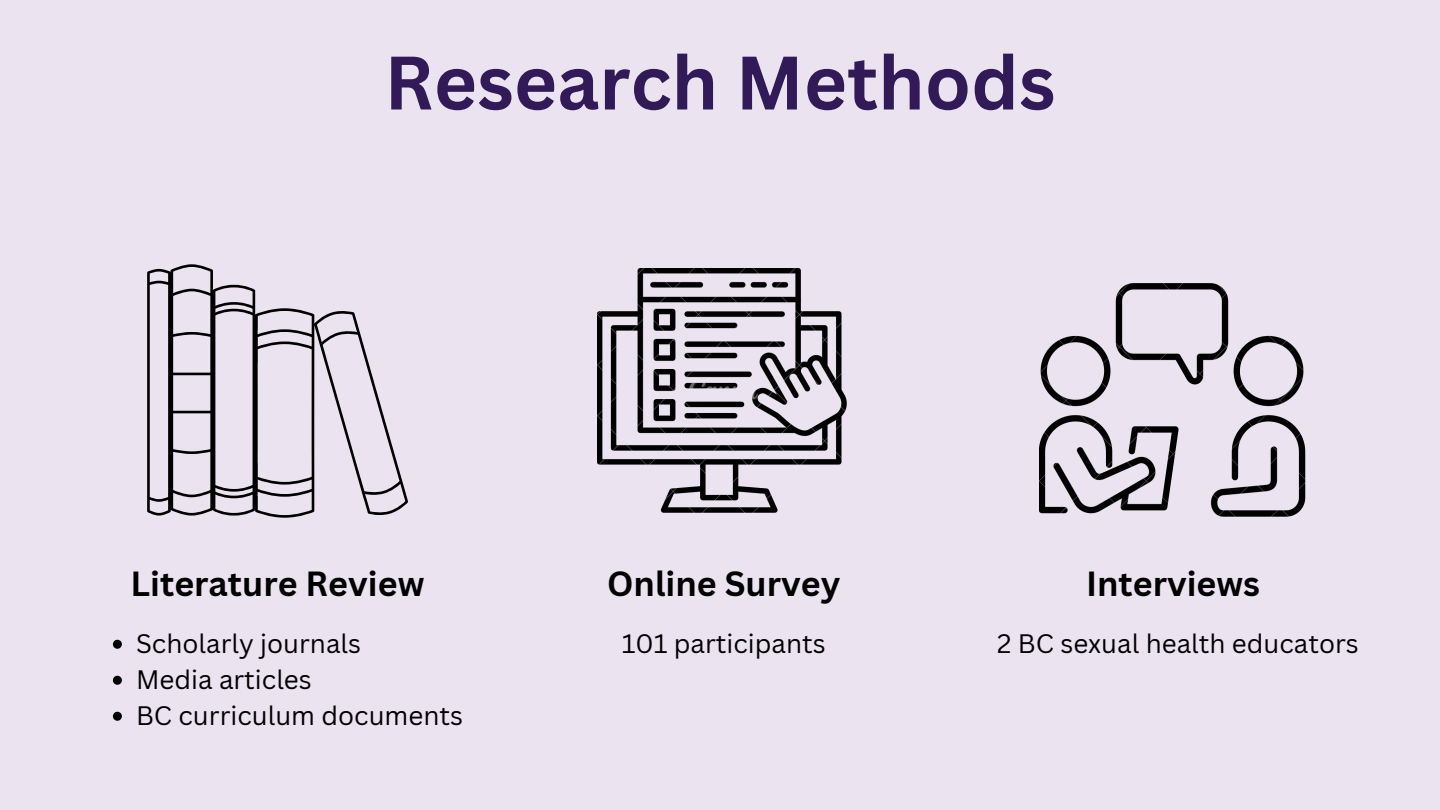
<style>
.page{position:relative;width:1440px;height:810px;background:#ece3f1}
.page>*{position:absolute;margin:0;border:0;box-sizing:border-box;transform-origin:0 0}
.t1{font:700 74px "Canva Sans";color:#311a57}
.t2{font:700 34px "Canva Sans";color:#000}
.t3{font:26px "Canva Sans";color:#000}
</style>
<div class="page">
<svg style="left:147px;top:264px;width:261px;height:254px"></svg>
<img style="left:1040px;top:284px;width:266px;height:233px">
<img style="left:598px;top:269px;width:249px;height:244px">
<svg style="left:113px;top:640px;width:9px;height:9px"></svg>
<svg style="left:113px;top:676px;width:9px;height:9px"></svg>
<svg style="left:113px;top:712px;width:9px;height:9px"></svg>
<p class="t1" style="left:384px;top:30px;width:673px">Research Methods</p>
<p class="t2" style="left:131px;top:559px;width:295px">Literature Review</p>
<p class="t2" style="left:607px;top:559px;width:235px">Online Survey</p>
<p class="t2" style="left:1086px;top:559px;width:176px">Interviews</p>
<p class="t3" style="left:136px;top:625px;width:227px">Scholarly journals</p>
<p class="t3" style="left:622px;top:625px;width:206px">101 participants</p>
<p class="t3" style="left:997px;top:625px;width:363px">2 BC sexual health educators</p>
<p class="t3" style="left:136px;top:661px;width:177px">Media articles</p>
<p class="t3" style="left:136px;top:697px;width:329px">BC curriculum documents</p>
</div>
